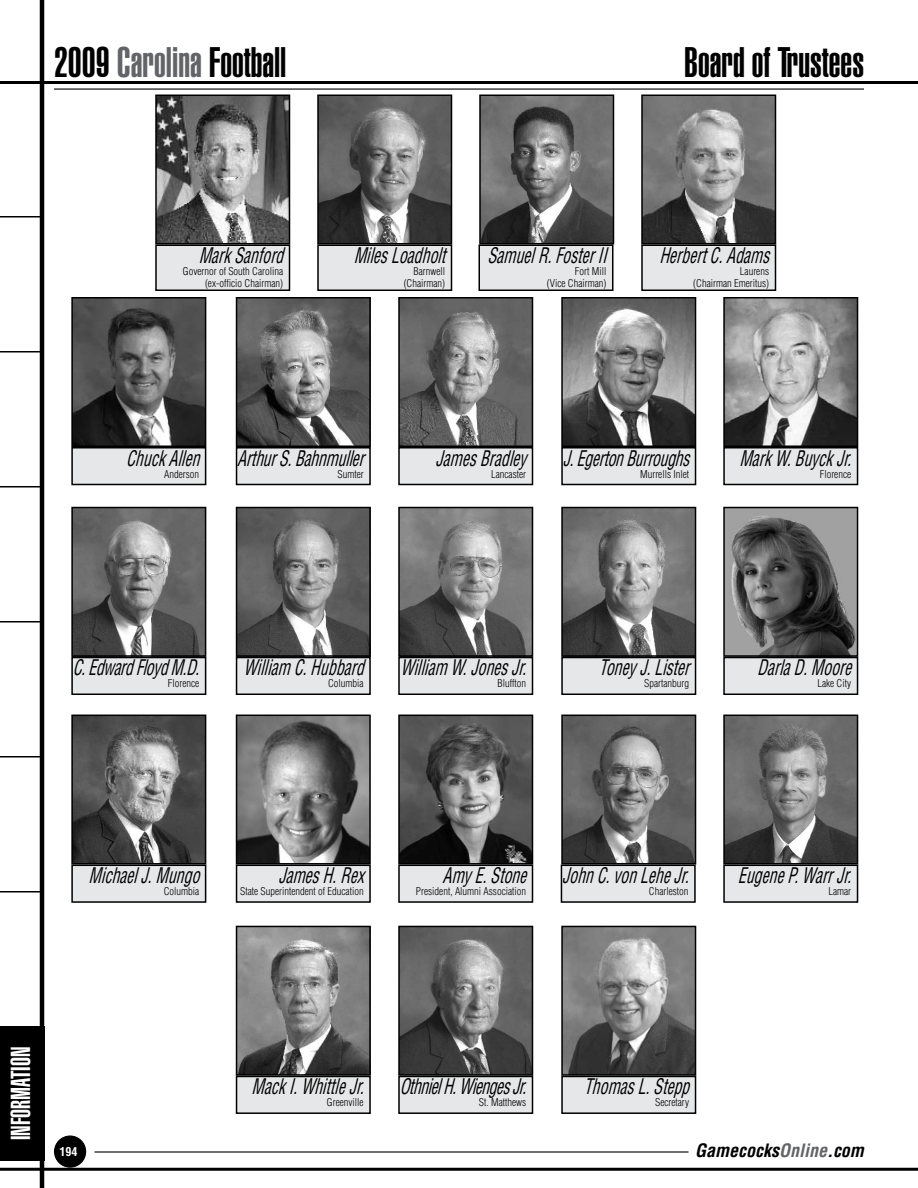
<style>
.page{position:relative;width:918px;height:1188px;background:#fff}
.page>*{position:absolute;margin:0;border:0;box-sizing:border-box;transform-origin:0 0}
.t1{font:900 extra-condensed 42px "Helvetica";color:#000}
.t2{font:900 extra-condensed 27px "Helvetica";color:#fff}
.t3{font:italic condensed 21px "Helvetica";color:#000;scale:.75 1}
.t4{font:italic condensed 21px "Helvetica";letter-spacing:-.035em;color:#000;scale:.75 1}
.t5{font:italic condensed 21px "Helvetica";letter-spacing:-.02em;color:#000;scale:.75 1}
.t6{font:italic condensed 21px "Helvetica";letter-spacing:-.025em;color:#000;scale:.75 1}
.t7{font:italic 700 condensed 18px "Helvetica";color:#000}
.t8{font:700 condensed 12px "Helvetica";color:#fff}
.t9{font:300 condensed 10.5px/12px "Helvetica";color:#000;text-align:right}
.s1{color:#636467}
</style>
<div class="page">
<hr style="left:0;top:81px;width:918px;height:3px;background:#000">
<hr style="left:40px;top:0;width:4px;height:1188px;background:#000">
<hr style="left:0;top:1168px;width:918px;height:3px;background:#000">
<hr style="left:0;top:216px;width:42px;height:2px;background:#000">
<hr style="left:0;top:486px;width:42px;height:2px;background:#000">
<hr style="left:0;top:351px;width:42px;height:1px;background:#000">
<hr style="left:0;top:621px;width:42px;height:1px;background:#000">
<hr style="left:0;top:756px;width:42px;height:2px;background:#000">
<hr style="left:0;top:891px;width:42px;height:1px;background:#000">
<div style="left:55px;top:1136px;width:31px;height:31px;background:#000;border-radius:50%"></div>
<div style="left:54px;top:1135px;width:32px;height:33px;border:1px solid #000;border-radius:50%"></div>
<hr style="left:54px;top:88px;width:810px;height:2px;background:#000">
<div style="left:0;top:1026px;width:44px;height:135px;background:#000"></div>
<hr style="left:94px;top:1151px;width:594px;height:2px;background:#000">
<img style="left:158px;top:97px;width:129px;height:144px">
<div style="left:155px;top:94px;width:135px;height:150px;border:2px solid #000"></div>
<img style="left:239px;top:929px;width:129px;height:144px">
<div style="left:236px;top:926px;width:135px;height:150px;border:2px solid #000"></div>
<img style="left:239px;top:510px;width:129px;height:144px">
<div style="left:236px;top:507px;width:135px;height:150px;border:2px solid #000"></div>
<img style="left:239px;top:300px;width:129px;height:144px">
<div style="left:236px;top:297px;width:135px;height:150px;border:2px solid #000"></div>
<img style="left:401px;top:300px;width:129px;height:144px">
<div style="left:398px;top:297px;width:135px;height:150px;border:2px solid #000"></div>
<img style="left:726px;top:300px;width:129px;height:144px">
<div style="left:723px;top:297px;width:135px;height:150px;border:2px solid #000"></div>
<img style="left:74px;top:510px;width:129px;height:144px">
<div style="left:71px;top:507px;width:135px;height:150px;border:2px solid #000"></div>
<img style="left:482px;top:97px;width:129px;height:144px">
<div style="left:479px;top:94px;width:135px;height:150px;border:2px solid #000"></div>
<img style="left:401px;top:510px;width:129px;height:144px">
<div style="left:398px;top:507px;width:135px;height:150px;border:2px solid #000"></div>
<img style="left:564px;top:510px;width:129px;height:144px">
<div style="left:561px;top:507px;width:135px;height:150px;border:2px solid #000"></div>
<img style="left:320px;top:97px;width:129px;height:144px">
<div style="left:317px;top:94px;width:135px;height:150px;border:2px solid #000"></div>
<img style="left:726px;top:510px;width:129px;height:144px">
<div style="left:723px;top:507px;width:135px;height:150px;border:2px solid #000"></div>
<img style="left:74px;top:718px;width:129px;height:144px">
<div style="left:71px;top:715px;width:135px;height:150px;border:2px solid #000"></div>
<img style="left:401px;top:718px;width:129px;height:144px">
<div style="left:398px;top:715px;width:135px;height:150px;border:2px solid #000"></div>
<img style="left:564px;top:718px;width:129px;height:144px">
<div style="left:561px;top:715px;width:135px;height:150px;border:2px solid #000"></div>
<img style="left:726px;top:718px;width:129px;height:144px">
<div style="left:723px;top:715px;width:135px;height:150px;border:2px solid #000"></div>
<img style="left:401px;top:929px;width:129px;height:144px">
<div style="left:398px;top:926px;width:135px;height:150px;border:2px solid #000"></div>
<img style="left:564px;top:929px;width:129px;height:144px">
<div style="left:561px;top:926px;width:135px;height:150px;border:2px solid #000"></div>
<img style="left:239px;top:718px;width:129px;height:144px">
<div style="left:236px;top:715px;width:135px;height:150px;border:2px solid #000"></div>
<img style="left:74px;top:300px;width:129px;height:144px">
<div style="left:71px;top:297px;width:135px;height:150px;border:2px solid #000"></div>
<img style="left:564px;top:300px;width:129px;height:144px">
<div style="left:561px;top:297px;width:135px;height:150px;border:2px solid #000"></div>
<svg style="left:155px;top:244px;width:136px;height:47px;background:#d1d2d3"></svg>
<svg style="left:317px;top:244px;width:136px;height:47px;background:#d1d2d3"></svg>
<svg style="left:478px;top:244px;width:136px;height:47px;background:#d1d2d3"></svg>
<svg style="left:641px;top:244px;width:136px;height:47px;background:#d1d2d3"></svg>
<svg style="left:71px;top:446px;width:136px;height:40px;background:#cbcccc"></svg>
<svg style="left:235px;top:446px;width:136px;height:40px;background:#cbcccc"></svg>
<svg style="left:398px;top:446px;width:136px;height:40px;background:#cbcccc"></svg>
<svg style="left:561px;top:446px;width:136px;height:40px;background:#cbcccc"></svg>
<svg style="left:723px;top:446px;width:136px;height:40px;background:#cbcccc"></svg>
<svg style="left:71px;top:656px;width:136px;height:39px;background:#cbcccd"></svg>
<svg style="left:398px;top:656px;width:136px;height:39px;background:#cbcccd"></svg>
<svg style="left:235px;top:656px;width:136px;height:39px;background:#cbcccd"></svg>
<svg style="left:723px;top:656px;width:136px;height:39px;background:#cbcccd"></svg>
<svg style="left:561px;top:656px;width:136px;height:39px;background:#cbcccd"></svg>
<svg style="left:71px;top:864px;width:136px;height:39px;background:#cecfd0"></svg>
<svg style="left:235px;top:864px;width:136px;height:39px;background:#cecfd0"></svg>
<svg style="left:398px;top:864px;width:136px;height:39px;background:#cecfd0"></svg>
<svg style="left:560px;top:864px;width:136px;height:39px;background:#cecfd0"></svg>
<svg style="left:723px;top:864px;width:136px;height:39px;background:#cecfd0"></svg>
<svg style="left:235px;top:1075px;width:136px;height:39px;background:#cdcdce"></svg>
<svg style="left:398px;top:1075px;width:136px;height:39px;background:#cdcdce"></svg>
<svg style="left:561px;top:1075px;width:136px;height:39px;background:#cdcdce"></svg>
<img style="left:644px;top:97px;width:129px;height:144px">
<div style="left:641px;top:94px;width:135px;height:150px;border:2px solid #000"></div>
<h1 class="t1" style="left:54px;top:38px;width:234px">2009 <span class="s1">Carolina</span> Football</h1>
<h1 class="t1" style="left:684px;top:38px;width:181px">Board of Trustees</h1>
<h3 class="t3" style="left:199px;top:242px;width:114px">Mark Sanford</h3>
<p class="t9" style="left:183px;top:265px;width:102px">Governor of South Carolina (ex-officio Chairman)</p>
<h3 class="t3" style="left:354px;top:242px;width:123px">Miles Loadholt</h3>
<p class="t9" style="left:404px;top:265px;width:43px">Barnwell (Chairman)</p>
<h3 class="t3" style="left:487px;top:242px;width:160px">Samuel R. Foster II</h3>
<p class="t9" style="left:547px;top:265px;width:61px">Fort Mill<br>(Vice Chairman)</p>
<h3 class="t3" style="left:659px;top:242px;width:148px">Herbert C. Adams</h3>
<p class="t9" style="left:693px;top:265px;width:77px">Laurens<br>(Chairman Emeritus)</p>
<h3 class="t3" style="left:126px;top:445px;width:99px">Chuck Allen</h3>
<p class="t9" style="left:164px;top:468px;width:36px">Anderson</p>
<h3 class="t3" style="left:237px;top:445px;width:170px">Arthur S. Bahnmuller</h3>
<p class="t9" style="left:337px;top:468px;width:28px">Sumter</p>
<h3 class="t3" style="left:436px;top:445px;width:122px">James Bradley</h3>
<p class="t9" style="left:491px;top:468px;width:36px">Lancaster</p>
<h3 class="t5" style="left:563px;top:445px;width:170px">J. Egerton Burroughs</h3>
<p class="t9" style="left:640px;top:468px;width:50px">Murrells Inlet</p>
<h3 class="t3" style="left:739px;top:445px;width:154px">Mark W. Buyck Jr.</h3>
<p class="t9" style="left:820px;top:468px;width:33px">Florence</p>
<h3 class="t6" style="left:73px;top:655px;width:173px">C.Edward Floyd M.D.</h3>
<p class="t9" style="left:168px;top:678px;width:33px">Florence</p>
<h3 class="t3" style="left:243px;top:655px;width:162px">William C. Hubbard</h3>
<p class="t9" style="left:328px;top:678px;width:37px">Columbia</p>
<h3 class="t3" style="left:400px;top:655px;width:172px">William W. Jones Jr.</h3>
<p class="t9" style="left:498px;top:678px;width:30px">Bluffton</p>
<h3 class="t3" style="left:599px;top:655px;width:122px">Toney J. Lister</h3>
<p class="t9" style="left:644px;top:678px;width:46px">Spartanburg</p>
<h3 class="t3" style="left:757px;top:655px;width:127px">Darla D. Moore</h3>
<p class="t9" style="left:817px;top:678px;width:35px">Lake City</p>
<h3 class="t3" style="left:89px;top:862px;width:149px">Michael J. Mungo</h3>
<p class="t9" style="left:164px;top:885px;width:37px">Columbia</p>
<h3 class="t3" style="left:278px;top:862px;width:115px">James H. Rex</h3>
<p class="t9" style="left:240px;top:885px;width:125px">State Superintendent of Education</p>
<h3 class="t3" style="left:443px;top:862px;width:113px">Amy E. Stone</h3>
<p class="t9" style="left:416px;top:885px;width:112px">President, Alumni Association</p>
<h3 class="t3" style="left:562px;top:862px;width:173px">John C. von Lehe Jr.</h3>
<p class="t9" style="left:649px;top:885px;width:41px">Charleston</p>
<h3 class="t3" style="left:738px;top:862px;width:156px">Eugene P. Warr Jr.</h3>
<p class="t9" style="left:828px;top:885px;width:24px">Lamar</p>
<h2 class="t2" style="left:5px;top:1140px;width:95px;rotate:-90deg">information</h2>
<p class="t8" style="left:60px;top:1144px;width:19px">194</p>
<h3 class="t3" style="left:252px;top:1074px;width:154px">Mack I. Whittle Jr.</h3>
<p class="t9" style="left:327px;top:1096px;width:38px">Greenville</p>
<h3 class="t4" style="left:400px;top:1074px;width:173px">Othniel H.Wienges Jr.</h3>
<p class="t9" style="left:479px;top:1096px;width:49px">St. Matthews</p>
<h3 class="t3" style="left:584px;top:1074px;width:142px">Thomas L. Stepp</h3>
<p class="t9" style="left:655px;top:1096px;width:36px">Secretary</p>
<h3 class="t7" style="left:695px;top:1139px;width:170px">Gamecocks<span class="s1">Online</span>.com</h3>
</div>
